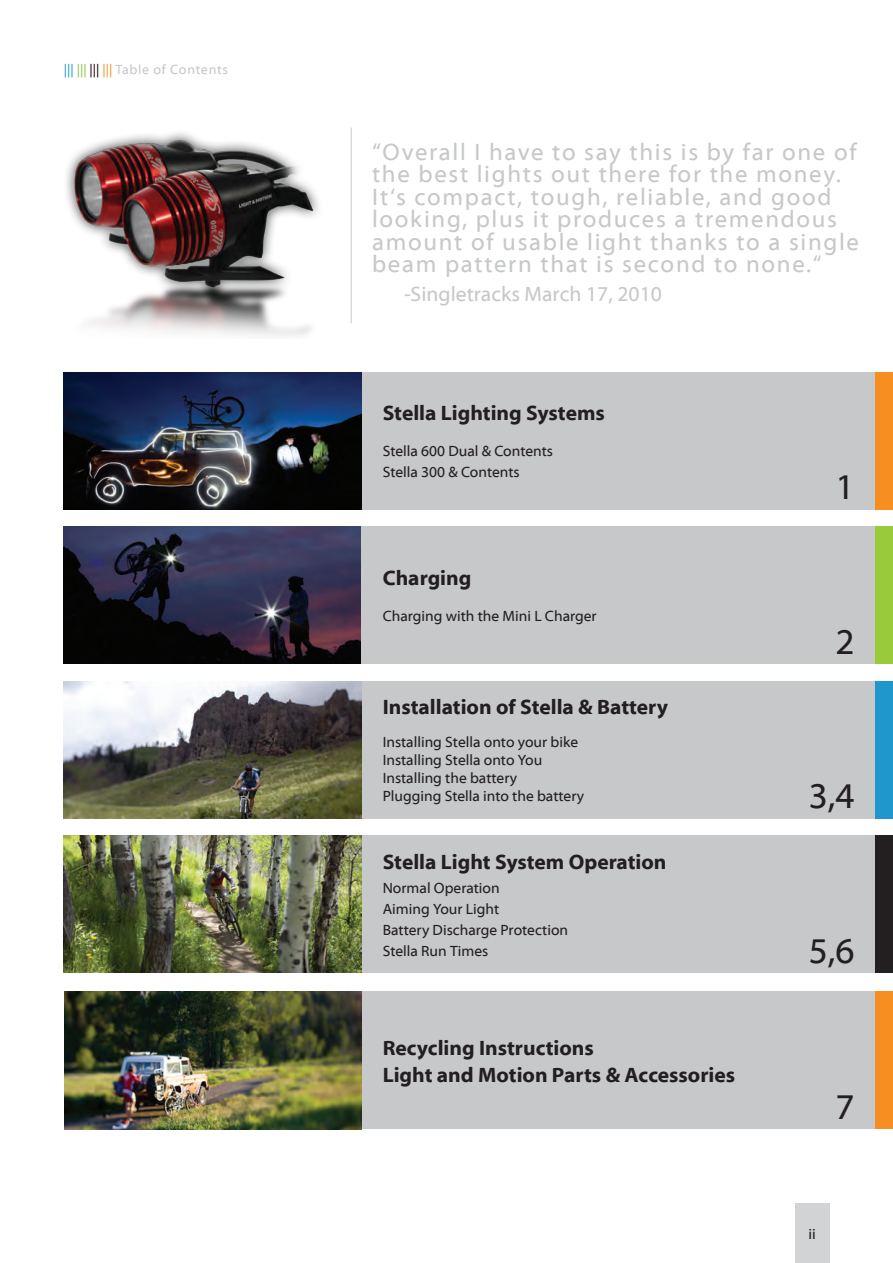
<style>
.page{position:relative;width:893px;height:1263px;background:#fff}
.page>*{position:absolute;margin:0;border:0;box-sizing:border-box;transform-origin:0 0}
.t1{font:36px "Myriad Web Pro";color:#231f20}
.t2{font:24px/22.5px "Myriad Web Pro";letter-spacing:.07em;color:#c7c8ca}
.t3{font:700 21px/27px "Myriad Web Pro";color:#231f20}
.t4{font:21px "Myriad Web Pro";color:#c7c8ca}
.t5{font:15px/21px "Myriad Web Pro";color:#231f20}
.t6{font:13.5px "Myriad Web Pro";letter-spacing:.05em;color:#c7c8ca}
.s1{color:#1f97cc}
.s2{color:#84c442}
.s3{color:#150000}
.s4{color:#f68e21}
</style>
<div class="page">
<div style="left:361px;top:835px;width:515px;height:138px;background:#c7c8ca"></div>
<div style="left:361px;top:681px;width:515px;height:137px;background:#c7c8ca"></div>
<div style="left:361px;top:372px;width:515px;height:137px;background:#c7c8ca"></div>
<div style="left:876px;top:681px;width:17px;height:137px;background:#1f97cc"></div>
<div style="left:876px;top:372px;width:17px;height:137px;background:#f68e21"></div>
<div style="left:876px;top:835px;width:17px;height:138px;background:#231f20"></div>
<img style="left:64px;top:835px;width:297px;height:138px">
<img style="left:64px;top:681px;width:297px;height:137px">
<img style="left:64px;top:527px;width:297px;height:137px">
<img style="left:64px;top:372px;width:297px;height:137px">
<div style="left:361px;top:527px;width:515px;height:137px;background:#c7c8ca"></div>
<div style="left:876px;top:527px;width:17px;height:137px;background:#99ca3b"></div>
<hr style="left:351px;top:128px;width:1px;height:195px;background:#c7c8ca">
<div style="left:795px;top:1203px;width:34px;height:60px;background:#d2d3d4"></div>
<div style="left:361px;top:992px;width:515px;height:137px;background:#c7c8ca"></div>
<div style="left:876px;top:992px;width:17px;height:137px;background:#f68e21"></div>
<img style="left:65px;top:992px;width:296px;height:137px">
<img style="left:66px;top:128px;width:285px;height:209px">
<p class="t6" style="left:64px;top:62px;width:166px"><span class="s1">|||</span> <span class="s2">|||</span> <span class="s3">|||</span> <span class="s4">|||</span> Table of Contents</p>
<h2 class="t2" style="left:372px;top:141px;width:488px">“Overall I have to say this is by far one of the best lights out there for the money.<br>It‘s compact, tough, reliable, and good looking, plus it produces a tremendous amount of usable light thanks to a single beam pattern that is second to none.“</h2>
<h3 class="t4" style="left:404px;top:282px;width:259px">-Singletracks March 17, 2010</h3>
<h3 class="t3" style="left:383px;top:400px;width:224px">Stella Lighting Systems</h3>
<p class="t5" style="left:383px;top:441px;width:172px">Stella 600 Dual &amp; Contents<br>Stella 300 &amp; Contents</p>
<h3 class="t3" style="left:383px;top:565px;width:90px">Charging</h3>
<p class="t5" style="left:383px;top:606px;width:216px">Charging with the Mini L Charger</p>
<h3 class="t3" style="left:383px;top:694px;width:287px">Installation of Stella &amp; Battery</h3>
<p class="t5" style="left:383px;top:733px;width:203px;line-height:18px">Installing Stella onto your bike<br>Installing Stella onto You<br>Installing the battery<br>Plugging Stella into the battery</p>
<h3 class="t3" style="left:383px;top:848px;width:285px">Stella Light System Operation</h3>
<p class="t5" style="left:383px;top:877px;width:187px">Normal Operation<br>Aiming Your Light<br>Battery Discharge Protection<br>Stella Run Times</p>
<h3 class="t3" style="left:383px;top:1035px;width:354px">Recycling Instructions<br>Light and Motion Parts &amp; Accessories</h3>
<h1 class="t1" style="left:836px;top:468px;width:21px">1</h1>
<h1 class="t1" style="left:836px;top:622px;width:21px">2</h1>
<h1 class="t1" style="left:809px;top:776px;width:47px">3,4</h1>
<h1 class="t1" style="left:809px;top:931px;width:47px">5,6</h1>
<h1 class="t1" style="left:836px;top:1087px;width:21px">7</h1>
<p class="t5" style="left:808px;top:1224px;width:9px">ii</p>
</div>
